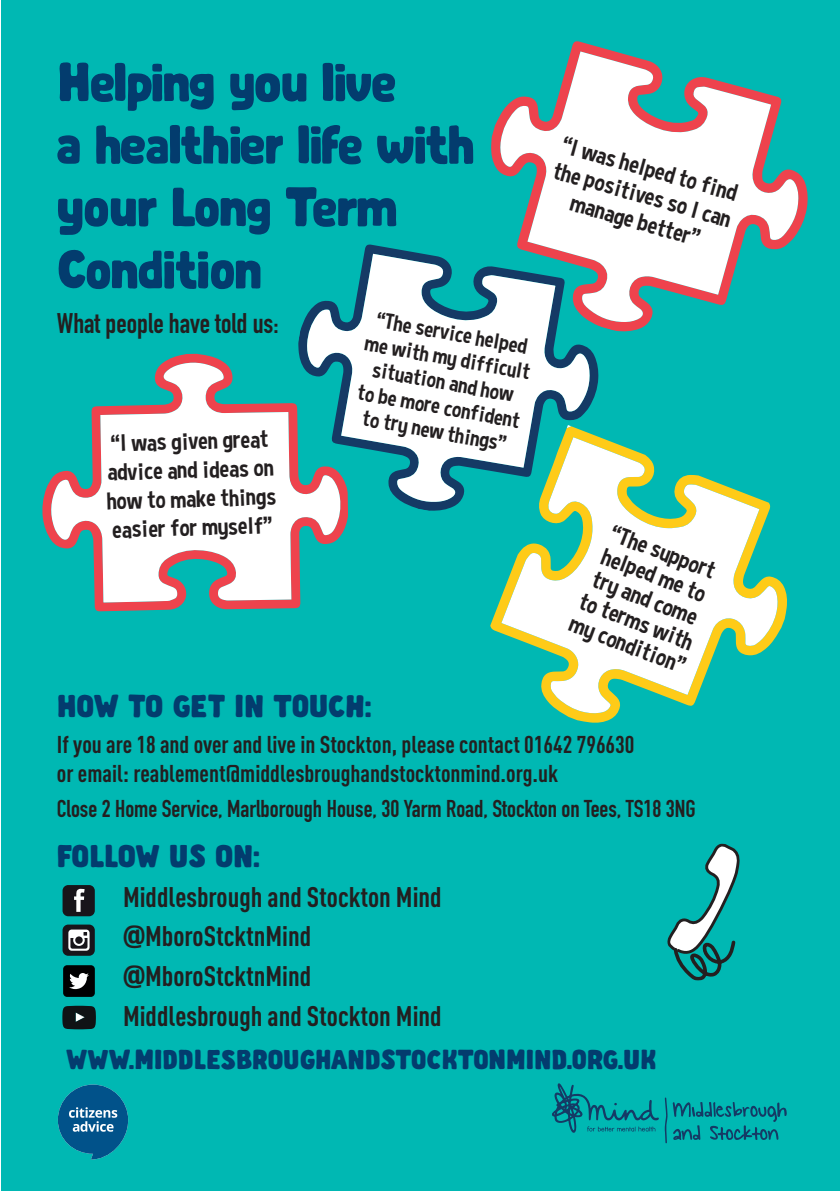
<style>
.page{position:relative;width:840px;height:1191px;background:#fff}
.page>*{position:absolute;margin:0;border:0;box-sizing:border-box;transform-origin:0 0}
.t1{font:52px/62.4px "Abraham";letter-spacing:-.025em;color:#033c6e}
.t2{font:30px "Abraham";letter-spacing:-.01em;color:#033c6e}
.t3{font:700 28px/39.6px "DIN Cond";color:#231f20}
.t4{font:700 28px "DIN Condensed";color:#231f20}
.t5{font:26px "Abraham";color:#033c6e}
.t6{font:24px/24.8px "Curse Casual";color:#231f20}
.t7{font:700 24px/28.8px "DIN Cond";color:#231f20}
.t8{font:700 24px "DIN Condensed";color:#231f20}
.t9{font:22px/24.8px "Curse Casual";color:#231f20;text-align:center}
.s1{font-family:"Curse Casual";font-weight:400}
</style>
<div class="page">
<div style="left:1px;top:0;width:838px;height:1191px;background:#00b8b3"></div>
<div style="left:62px;top:924px;width:33px;height:31px;background:#18151a;border-radius:6px"></div>
<svg style="left:68px;top:929px;width:21px;height:21px"></svg>
<div style="left:63px;top:965px;width:32px;height:32px;background:#000001;border-radius:4px"></div>
<svg style="left:69px;top:973px;width:20px;height:16px"></svg>
<svg style="left:62px;top:1005px;width:34px;height:24px"></svg>
<div style="left:62px;top:885px;width:33px;height:31px;background:#18151a;border-radius:6px"></div>
<svg style="left:74px;top:888px;width:11px;height:24px"></svg>
<svg style="left:664px;top:1097px;width:122px;height:46px"></svg>
<svg style="left:552px;top:1083px;width:106px;height:50px"></svg>
<svg style="left:667px;top:843px;width:73px;height:138px"></svg>
<svg style="left:58px;top:1084px;width:70px;height:75px"></svg>
<svg style="left:491px;top:41px;width:122px;height:131px"></svg>
<svg style="left:499px;top:51px;width:283px;height:193px"></svg>
<svg style="left:298px;top:244px;width:266px;height:267px"></svg>
<svg style="left:306px;top:254px;width:258px;height:249px;fill:#fff"></svg>
<svg style="left:42px;top:354px;width:307px;height:257px"></svg>
<svg style="left:49px;top:361px;width:292px;height:241px;fill:#fff"></svg>
<svg style="left:490px;top:426px;width:297px;height:297px"></svg>
<svg style="left:564px;top:135px;width:244px;height:401px"></svg>
<svg style="left:501px;top:437px;width:276px;height:277px"></svg>
<svg style="left:434px;top:406px;width:3px;height:105px"></svg>
<h1 class="t1" style="left:57px;top:51px;width:419px">Helping you live<br>a healthier life with your Long Term<br>Condition</h1>
<p class="t4" style="left:57px;top:307px;width:223px">What people have told us:</p>
<p class="t6" style="left:104px;top:429px;width:171px;line-height:28.8px;rotate:-2deg">“I was given great advice and ideas on how to make things easier for myself”</p>
<p class="t9" style="left:378px;top:307px;width:154px;rotate:10deg">“The service helped</p>
<p class="t9" style="left:364px;top:355px;width:166px;rotate:10deg">situation and how to be more confident to try new things”</p>
<p class="t9" style="left:367px;top:331px;width:169px;rotate:10deg">me with my difficult</p>
<p class="t6" style="left:565px;top:131px;width:185px;line-height:26.8px;text-align:center;rotate:16deg">“I was helped to find the positives so I can manage better”</p>
<p class="t6" style="left:610px;top:518px;width:123px;rotate:21deg">“The support helped me to try and come to terms with my condition”</p>
<p class="t2" style="left:57px;top:688px;width:316px">HOW TO GET IN TOUCH:</p>
<p class="t7" style="left:57px;top:732px;width:579px">If you are 18 and over and live in Stockton, please contact 01642 796630 or email: reablement@middlesbroughandstocktonmind.org.uk</p>
<p class="t8" style="left:57px;top:795px;width:640px">Close 2 Home Service, Marlborough House, 30 Yarm Road, Stockton on Tees, TS18 3NG</p>
<p class="t2" style="left:57px;top:838px;width:205px">FOLLOW US ON:</p>
<p class="t3" style="left:123px;top:879px;width:320px">Middlesbrough and Stockton Mind <span class="s1">@</span>MboroStcktnMind <span class="s1">@</span>MboroStcktnMind<br>Middlesbrough and Stockton Mind</p>
<p class="t5" style="left:66px;top:1044px;width:591px">WWW.MIDDLESBROUGHANDSTOCKTONMIND.ORG.UK</p>
</div>
